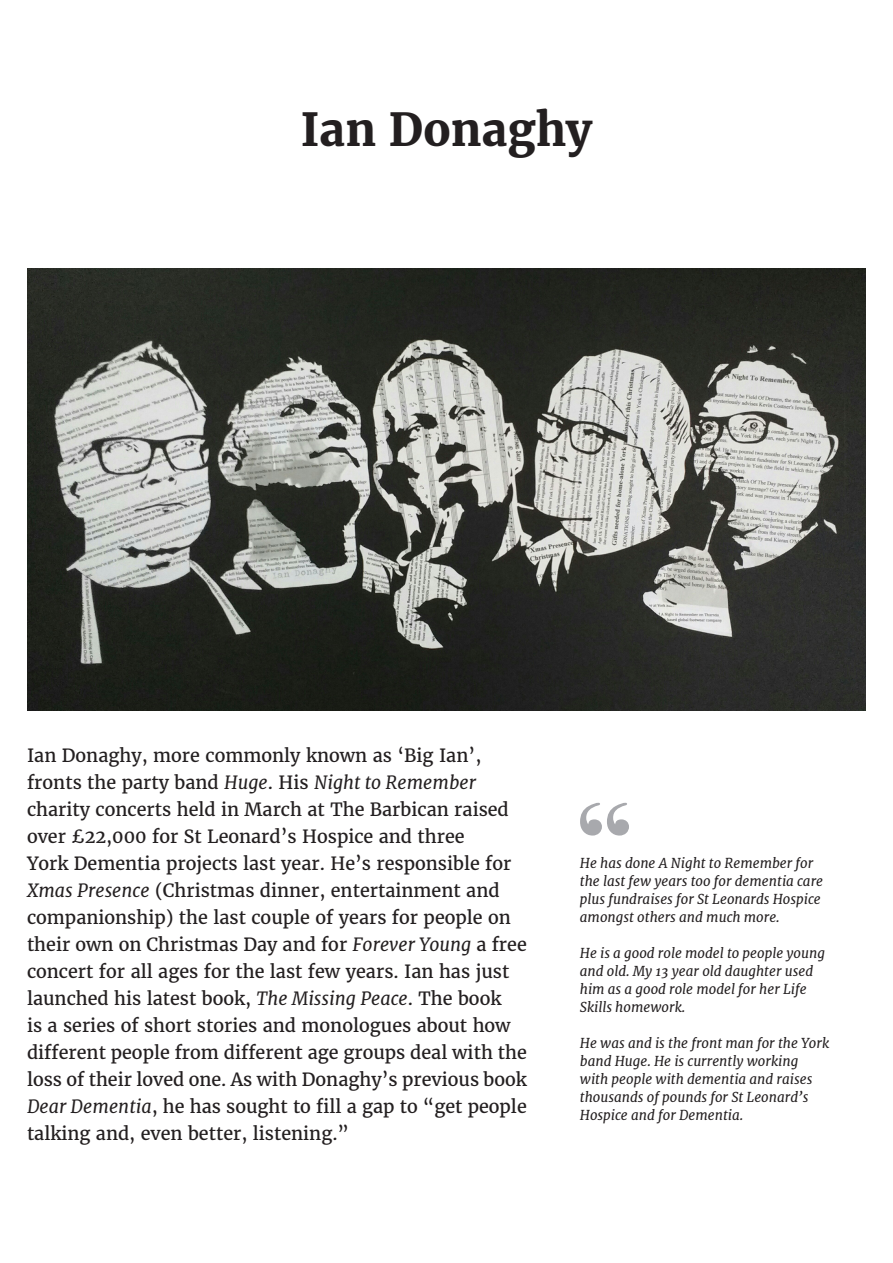
<style>
.page{position:relative;width:893px;height:1263px;background:#fff}
.page>*{position:absolute;margin:0;border:0;box-sizing:border-box;transform-origin:0 0}
.t1{font:147px "Bodoni Svty Two ITCTT";color:#a8a9ad}
.t2{font:700 45px "Merriweather";color:#231f20}
.t3{font:18px/27px "Merriweather";color:#231f20}
.t4{font:italic 13.5px/18px "Merriweather";color:#231f20}
.s1{font-style:italic}
</style>
<div class="page">
<img style="left:27px;top:268px;width:839px;height:442px">
<h2 class="t2" style="left:301px;top:99px;width:293px">Ian Donaghy</h2>
<p class="t3" style="left:27px;top:741px;width:501px">Ian Donaghy, more commonly known as ‘Big Ian’, fronts the party band <span class="s1">Huge</span>. His <span class="s1">Night to Remember </span>charity concerts held in March at The Barbican raised over £22,000 for St Leonard’s Hospice and three<br>York Dementia projects last year. He’s responsible for <span class="s1">Xmas Presence</span> (Christmas dinner, entertainment and companionship) the last couple of years for people on their own on Christmas Day and for <span class="s1">Forever Young</span> a free concert for all ages for the last few years. Ian has just launched his latest book, <span class="s1">The Missing Peace</span>. The book<br>is a series of short stories and monologues about how different people from different age groups deal with the loss of their loved one. As with Donaghy’s previous book <span class="s1">Dear Dementia</span>, he has sought to fill a gap to “get people talking and, even better, listening.”</p>
<h1 class="t1" style="left:571px;top:737px;width:67px">“</h1>
<p class="t4" style="left:580px;top:854px;width:245px">He has done A Night to Remember for the last few years too for dementia care plus fundraises for St Leonards Hospice amongst others and much more.</p>
<p class="t4" style="left:580px;top:944px;width:247px">He is a good role model to people young and old. My 13 year old daughter used him as a good role model for her Life<br>Skills homework.</p>
<p class="t4" style="left:580px;top:1034px;width:251px">He was and is the front man for the York band Huge. He is currently working with people with dementia and raises thousands of pounds for St Leonard’s Hospice and for Dementia.</p>
</div>
